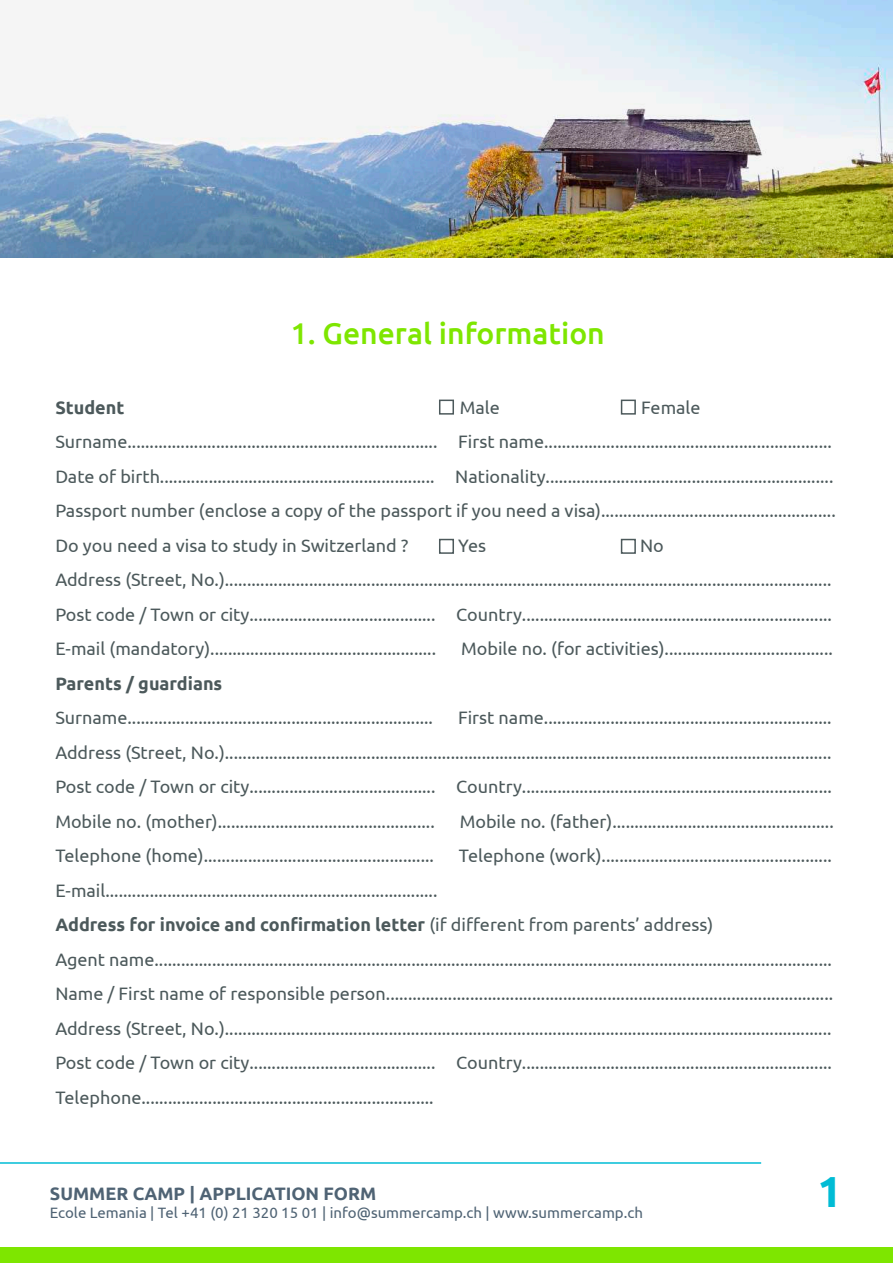
<style>
.page{position:relative;width:893px;height:1263px;background:#fff}
.page>*{position:absolute;margin:0;border:0;box-sizing:border-box;transform-origin:0 0}
.t1{font:700 43.5px "Ubuntu";color:#00bcd5}
.t2{font:500 30px "Ubuntu";color:#7ee600}
.t3{font:18px/34.5px "Ubuntu";color:#4c595b}
.t4{font:700 18px "Ubuntu";color:#4f6374}
.t5{font:700 18px "Ubuntu";color:#4c595b}
.t6{font:15px "Ubuntu";color:#4f6374}
.s1{font-weight:700}
</style>
<div class="page">
<div style="left:0;top:1247px;width:893px;height:16px;background:#7ee600"></div>
<div style="left:439px;top:400px;width:15px;height:15px;border:2px solid #4c595b"></div>
<div style="left:621px;top:400px;width:15px;height:15px;border:2px solid #4c595b"></div>
<div style="left:439px;top:539px;width:15px;height:15px;border:2px solid #4c595b"></div>
<div style="left:621px;top:539px;width:15px;height:15px;border:2px solid #4c595b"></div>
<hr style="left:0;top:1162px;width:761px;height:2px;background:#00bcd5">
<img style="left:0;top:0;width:893px;height:257px">
<h2 class="t2" style="left:291px;top:315px;width:316px">1. General information</h2>
<p class="t3" style="left:55px;top:389px;width:782px;text-indent:586px">Female Surname...................................................................... First name.................................................................<br>Date of birth.............................................................. Nationality.................................................................<br>Passport number (enclose a copy of the passport if you need a visa).....................................................<br>Do you need a visa to study in Switzerland ?</p>
<p class="t5" style="left:55px;top:396px;width:71px">Student</p>
<p class="t3" style="left:460px;top:389px;width:42px">Male</p>
<p class="t3" style="left:55px;top:527px;width:778px;text-indent:585px">No<br>Address (Street, No.).........................................................................................................................................<br>Post code / Town or city.......................................... Country......................................................................<br>E-mail (mandatory)...................................................</p>
<p class="t3" style="left:458px;top:527px;width:29px">Yes</p>
<p class="t3" style="left:461px;top:631px;width:373px">Mobile no. (for activities)......................................</p>
<p class="t5" style="left:55px;top:672px;width:168px">Parents / guardians</p>
<p class="t3" style="left:55px;top:700px;width:379px">Surname.....................................................................</p>
<p class="t3" style="left:55px;top:700px;width:778px;text-align:justify;text-indent:403px">First name.................................................................<br>Address (Street, No.).........................................................................................................................................<br>Post code / Town or city.......................................... Country......................................................................<br>Mobile no. (mother).................................................</p>
<p class="t3" style="left:460px;top:803px;width:376px">Mobile no. (father)..................................................</p>
<p class="t3" style="left:55px;top:838px;width:380px">Telephone (home)....................................................</p>
<p class="t3" style="left:459px;top:838px;width:374px">Telephone (work)....................................................</p>
<p class="t3" style="left:55px;top:872px;width:779px">E-mail...........................................................................<br><span class="s1">Address for invoice and confirmation letter</span> (if different from parents’ address)<br>Agent name.........................................................................................................................................................<br>Name / First name of responsible person.....................................................................................................<br>Address (Street, No.).........................................................................................................................................<br>Post code / Town or city.......................................... Country......................................................................<br>Telephone..................................................................</p>
<p class="t4" style="left:50px;top:1182px;width:328px">SUMMER CAMP | APPLICATION FORM</p>
<p class="t6" style="left:50px;top:1203px;width:594px">Ecole Lemania | Tel +41 (0) 21 320 15 01 | info@summercamp.ch | www.summercamp.ch</p>
<h1 class="t1" style="left:817px;top:1165px;width:26px">1</h1>
</div>
